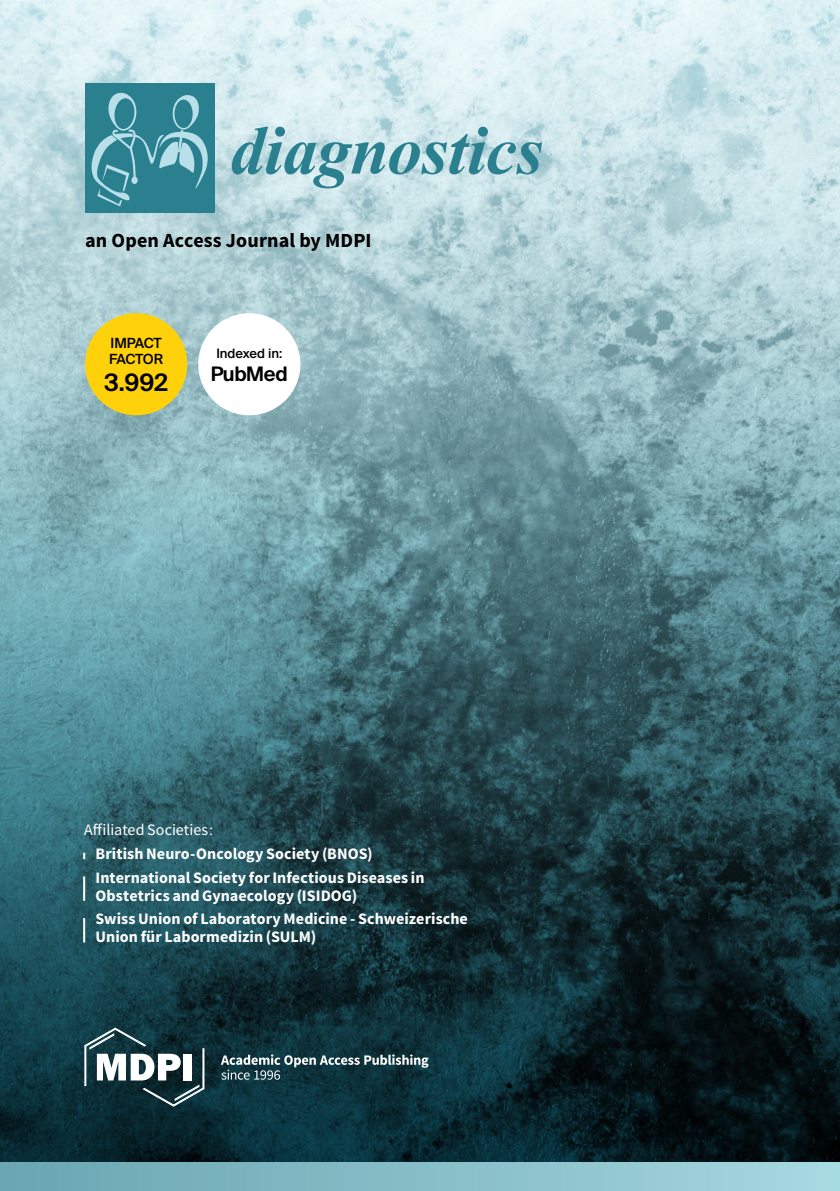
<style>
.page{position:relative;width:840px;height:1191px;background:#fff}
.page>*{position:absolute;margin:0;border:0;box-sizing:border-box;transform-origin:0 0}
.t1{font:italic 700 69px "Times New Roman";letter-spacing:-.01em;color:#2b808f}
.t2{font:600 24px "Suisse Intl";color:#000}
.t3{font:700 20px "Source Sans Pro";letter-spacing:.005em;color:#000}
.t4{font:600 20px "Suisse Intl";letter-spacing:-.02em;color:#000}
.t5{font:700 16px/23.6px "Source Sans Pro";letter-spacing:.005em;color:#fff}
.t6{font:500 14px/16px "Suisse Intl";letter-spacing:-.03em;color:#000}
.t7{font:500 13px "Suisse Intl";color:#000}
.s1{font-weight:400}
.s2{font-family:"Adobe Song Std";font-weight:300}
</style>
<div class="page">
<img style="left:0;top:0;width:839px;height:1162px">
<div style="left:85px;top:84px;width:129px;height:129px;background:#2b808f"></div>
<svg style="left:91px;top:92px;width:117px;height:114px"></svg>
<svg style="left:84px;top:1027px;width:120px;height:79px"></svg>
<svg style="left:221px;top:1054px;width:207px;height:25px;background:#3c5a62"></svg>
<div style="left:85px;top:313px;width:102px;height:102px;background:#ffd10a;border-radius:50%"></div>
<div style="left:198px;top:313px;width:102px;height:102px;background:#fff;border-radius:50%"></div>
<svg style="left:83px;top:852px;width:2px;height:7px"></svg>
<hr style="left:83px;top:876px;width:2px;height:24px;background:#fff">
<hr style="left:83px;top:918px;width:2px;height:24px;background:#fff">
<div style="left:0;top:1162px;width:839px;height:29px;background:linear-gradient(to right,#69a5b1,#a5d7df)"></div>
<h1 class="t1" style="left:230px;top:102px;width:314px">diagnostics</h1>
<p class="t3" style="left:85px;top:227px;width:288px">an Open Access Journal by MDPI</p>
<p class="t6" style="left:109px;top:335px;width:56px">IMPACT<br>FACTOR</p>
<h2 class="t2" style="left:104px;top:369px;width:65px">3.992</h2>
<p class="t7" style="left:216px;top:346px;width:67px">Indexed in:</p>
<p class="t4" style="left:211px;top:362px;width:78px">PubMed</p>
<p class="t5" style="left:95px;top:819px;width:330px;text-indent:-11px"><span class="s1">Affiliated Societies</span><span class="s2">：<br></span>British Neuro-Oncology Society (BNOS)<br>International Society for Infectious Diseases in</p>
<p class="t5" style="left:95px;top:884px;width:373px">Obstetrics and Gynaecology (ISIDOG)<br>Swiss Union of Laboratory Medicine - Schweizerische</p>
<p class="t5" style="left:95px;top:926px;width:222px">Union für Labormedizin (SULM)</p>
</div>
